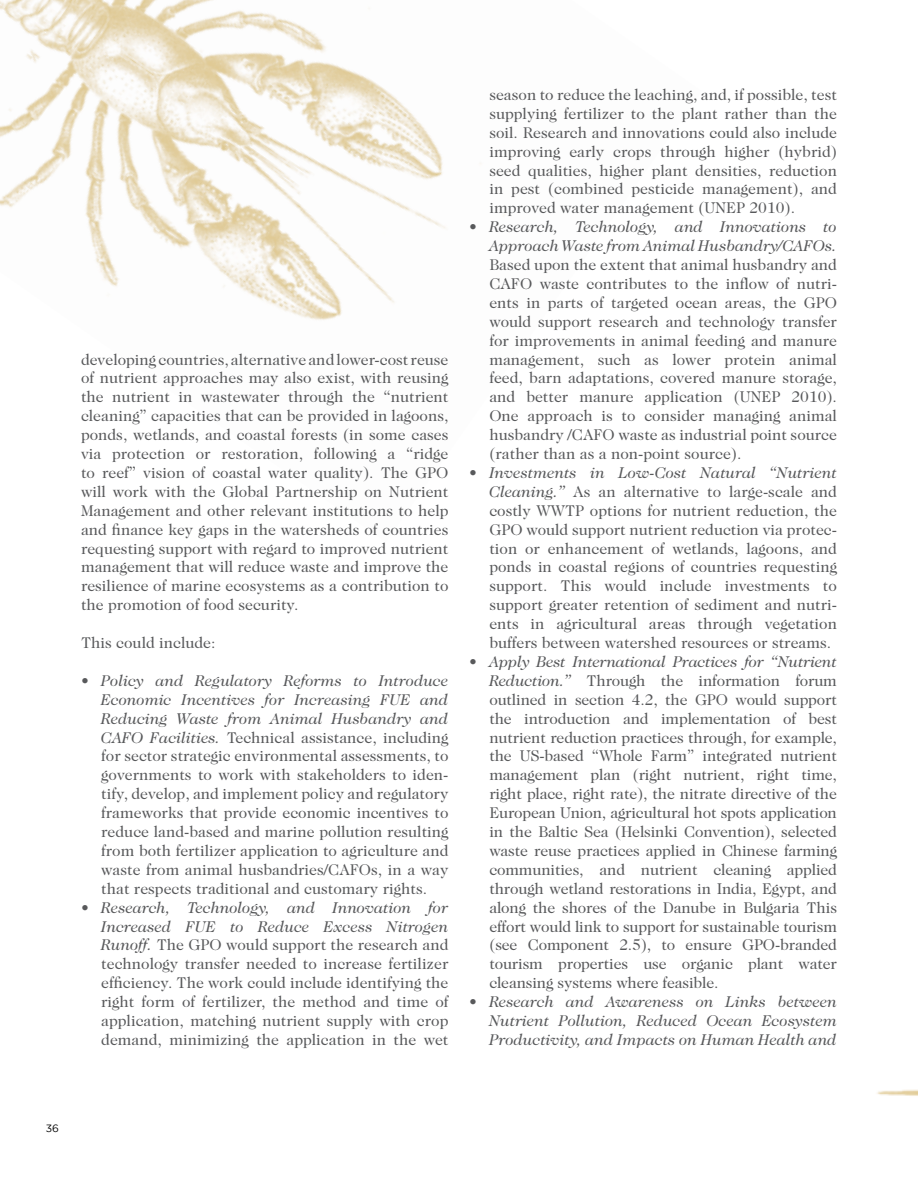
<style>
.page{position:relative;width:918px;height:1188px;background:#fff}
.page>*{position:absolute;margin:0;border:0;box-sizing:border-box;transform-origin:0 0}
.t1{font:15.75px/18.9px "Caslon 224 Std";color:#58595b;text-align:justify}
.t2{font:italic 15.75px/18.9px "Caslon 224 Std";color:#58595b;text-align:right}
.t3{font:10.5px "Gotham";color:#000}
.s1{font-style:italic}
.s2{font-style:normal}
</style>
<div class="page">
<img style="left:877px;top:1089px;width:41px;height:7px">
<img style="left:0;top:0;width:505px;height:320px">
<p class="t1" style="left:81px;top:350px;width:369px">developing countries, alternative and lower-cost reuse of nutrient approaches may also exist, with reusing the nutrient in wastewater through the “nutrient cleaning” capacities that can be provided in lagoons, ponds, wetlands, and coastal forests (in some cases via protection or restoration, following a “ridge to reef” vision of coastal water quality). The GPO will work with the Global Partnership on Nutrient Management and other relevant institutions to help and finance key gaps in the watersheds of countries requesting support with regard to improved nutrient management that will reduce waste and improve the resilience of marine ecosystems as a contribution to the promotion of food security.</p>
<p class="t1" style="left:81px;top:633px;width:136px">This could include:</p>
<p class="t1" style="left:101px;top:671px;width:349px;text-indent:-20px">• <span class="s1">Policy and Regulatory Reforms to Introduce Economic Incentives for Increasing FUE and Reducing Waste from Animal Husbandry and CAFO Facilities.</span> Technical assistance, including for sector strategic environmental assessments, to governments to work with stakeholders to iden&shy;tify, develop, and implement policy and regulatory frameworks that provide economic incentives to reduce land-based and marine pollution resulting from both fertilizer application to agriculture and waste from animal husbandries/CAFOs, in a way that respects traditional and customary rights.</p>
<p class="t1" style="left:101px;top:898px;width:349px;text-indent:-20px">• <span class="s1">Research, Technology, and Innovation for Increased FUE to Reduce Excess Nitrogen Runoff.</span> The GPO would support the research and technology transfer needed to increase fertilizer efficiency. The work could include identifying the right form of fertilizer, the method and time of application, matching nutrient supply with crop demand, minimizing the application in the wet</p>
<p class="t1" style="left:489px;top:85px;width:349px">season to reduce the leaching, and, if possible, test supplying fertilizer to the plant rather than the soil. Research and innovations could also include improving early crops through higher (hybrid) seed qualities, higher plant densities, reduction in pest (combined pesticide management), and improved water management (UNEP 2010).</p>
<p class="t2" style="left:469px;top:217px;width:369px"><span class="s2">•</span> Research, Technology, and Innovations to<br>Approach Waste from Animal Husbandry/CAFOs.</p>
<p class="t1" style="left:489px;top:255px;width:349px">Based upon the extent that animal husbandry and CAFO waste contributes to the inflow of nutri&shy;ents in parts of targeted ocean areas, the GPO would support research and technology transfer for improvements in animal feeding and manure management, such as lower protein animal feed, barn adaptations, covered manure storage, and better manure application (UNEP 2010).<br>One approach is to consider managing animal husbandry /CAFO waste as industrial point source (rather than as a non-point source).</p>
<p class="t1" style="left:489px;top:463px;width:349px;text-indent:-20px">• <span class="s1">Investments in Low-Cost Natural “Nutrient Cleaning.”</span> As an alternative to large-scale and costly WWTP options for nutrient reduction, the GPO would support nutrient reduction via protec&shy;tion or enhancement of wetlands, lagoons, and ponds in coastal regions of countries requesting support. This would include investments to support greater retention of sediment and nutri&shy;ents in agricultural areas through vegetation buffers between watershed resources or streams.</p>
<p class="t1" style="left:489px;top:652px;width:349px;text-indent:-20px">• <span class="s1">Apply Best International Practices for “Nutrient Reduction.”</span> Through the information forum outlined in section 4.2, the GPO would support the introduction and implementation of best nutrient reduction practices through, for example, the US-based “Whole Farm” integrated nutrient management plan (right nutrient, right time, right place, right rate), the nitrate directive of the European Union, agricultural hot spots application in the Baltic Sea (Helsinki Convention), selected waste reuse practices applied in Chinese farming communities, and nutrient cleaning applied through wetland restorations in India, Egypt, and along the shores of the Danube in Bulgaria This effort would link to support for sustainable tourism (see Component 2.5), to ensure GPO-branded tourism properties use organic plant water cleansing systems where feasible.</p>
<p class="t2" style="left:489px;top:992px;width:349px;text-align:justify;text-indent:-20px"><span class="s2">•</span> Research and Awareness on Links between Nutrient Pollution, Reduced Ocean Ecosystem Productivity, and Impacts on Human Health and</p>
<p class="t3" style="left:46px;top:1123px;width:15px">36</p>
</div>
